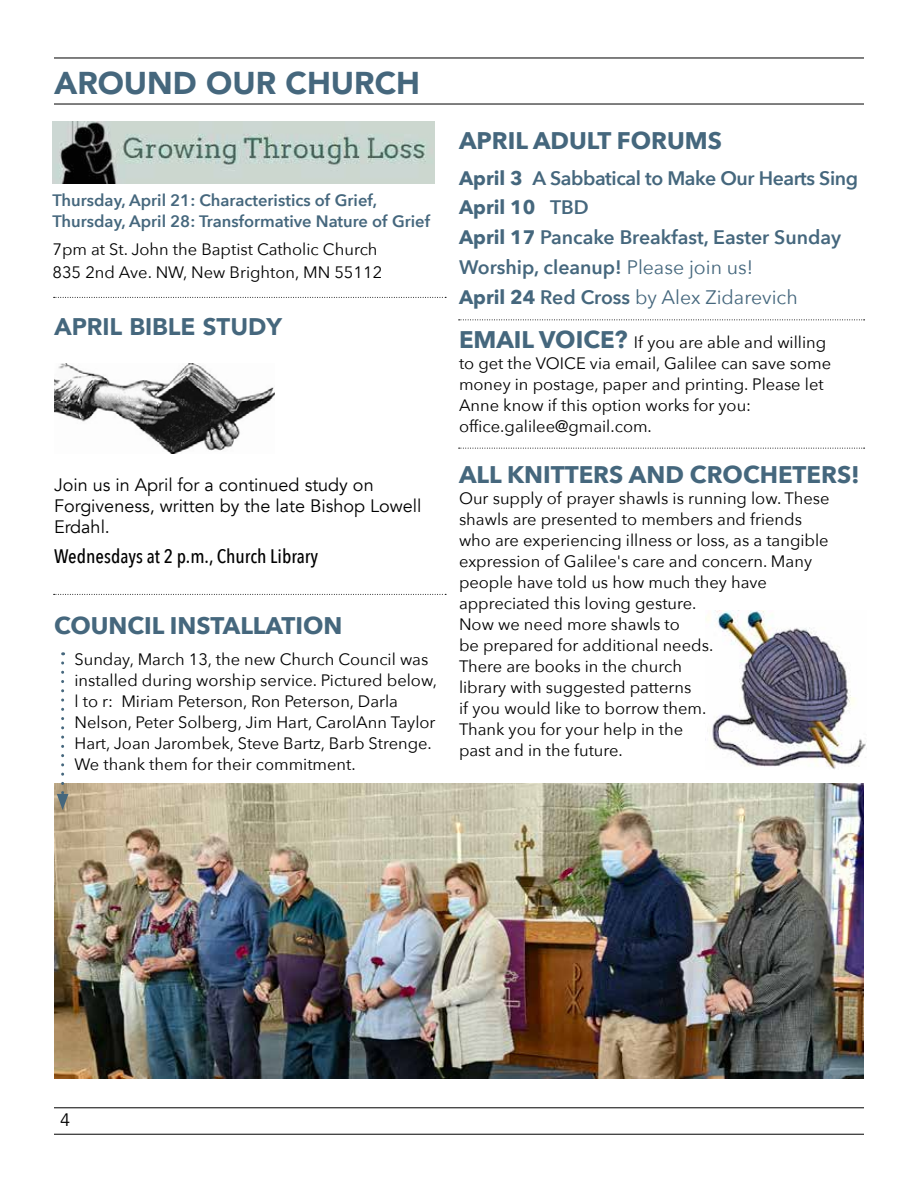
<style>
.page{position:relative;width:918px;height:1188px;background:#fff}
.page>*{position:absolute;margin:0;border:0;box-sizing:border-box;transform-origin:0 0}
.t1{font:900 31.5px "Avenir";color:#45677d}
.t2{font:700 24px "Avenir Next";color:#45677d}
.t3{font:900 24px "Avenir";color:#45677d}
.t4{font:600 19.5px/30px "Avenir Next";color:#45677d}
.t5{font:500 19.5px "Avenir Next Condensed";color:#000}
.t6{font:18px/21px "Avenir";color:#000}
.t7{font:16.5px/21px "Avenir Next";color:#000}
.t8{font:600 16.5px/21px "Avenir Next";color:#45677d}
.s1{font-weight:700}
.s2{font-weight:400}
.s3{font-weight:700;font-size:24px;color:#45677d}
</style>
<div class="page">
<img style="left:705px;top:611px;width:162px;height:158px">
<hr style="left:54px;top:1134px;width:810px;height:1px;background:#000">
<hr style="left:54px;top:1107px;width:810px;height:1px;background:#000">
<img style="left:54px;top:364px;width:220px;height:89px">
<hr style="left:54px;top:58px;width:810px;height:1px;background:#000">
<hr style="left:54px;top:104px;width:810px;height:1px;background:#000">
<svg style="left:459px;top:320px;width:406px;height:1px"></svg>
<img style="left:54px;top:783px;width:810px;height:295px">
<svg style="left:57px;top:663px;width:11px;height:147px"></svg>
<svg style="left:459px;top:448px;width:406px;height:1px"></svg>
<svg style="left:54px;top:594px;width:392px;height:1px"></svg>
<svg style="left:54px;top:297px;width:392px;height:1px"></svg>
<img style="left:52px;top:122px;width:383px;height:61px">
<h1 class="t1" style="left:54px;top:56px;width:368px">AROUND OUR CHURCH</h1>
<p class="t8" style="left:52px;top:189px;width:379px">Thursday, April 21: Characteristics of Grief,<br>Thursday, April 28: Transformative Nature of Grief</p>
<p class="t7" style="left:52px;top:237px;width:331px;line-height:22.5px">7pm at St. John the Baptist Catholic Church<br>835 2nd Ave. NW, New Brighton, MN 55112</p>
<h2 class="t3" style="left:54px;top:306px;width:229px">APRIL BIBLE STUDY</h2>
<p class="t6" style="left:54px;top:475px;width:369px">Join us in April for a continued study on<br>Forgiveness, written by the late Bishop Lowell<br>Erdahl.</p>
<p class="t5" style="left:54px;top:544px;width:266px">Wednesdays at 2 p.m., Church Library</p>
<h2 class="t2" style="left:54px;top:605px;width:290px">COUNCIL INSTALLATION</h2>
<p class="t7" style="left:75px;top:648px;width:364px">Sunday, March 13, the new Church Council was installed during worship service. Pictured below, l to r: Miriam Peterson, Ron Peterson, Darla Nelson, Peter Solberg, Jim Hart, CarolAnn Taylor Hart, Joan Jarombek, Steve Bartz, Barb Strenge.<br>We thank them for their commitment.</p>
<h2 class="t2" style="left:459px;top:119px;width:264px">APRIL ADULT FORUMS</h2>
<p class="t4" style="left:459px;top:162px;width:401px"><span class="s1">April 3</span> A Sabbatical to Make Our Hearts Sing <span class="s1">April 10</span> TBD<br><span class="s1">April 17</span> Pancake Breakfast, Easter Sunday Worship, cleanup! <span class="s2">Please join us!<br></span><span class="s1">April 24</span> Red Cross <span class="s2">by Alex Zidarevich</span></p>
<p class="t7" style="left:459px;top:331px;width:374px"><span class="s3">EMAIL VOICE?</span> If you are able and willing to get the VOICE via email, Galilee can save some money in postage, paper and printing. Please let Anne know if this option works for you: office.galilee@gmail.com.</p>
<h2 class="t2" style="left:459px;top:454px;width:402px">ALL KNITTERS AND CROCHETERS!</h2>
<p class="t7" style="left:459px;top:487px;width:372px">Our supply of prayer shawls is running low. These shawls are presented to members and friends who are experiencing illness or loss, as a tangible expression of Galilee's care and concern. Many people have told us how much they have appreciated this loving gesture.<br>Now we need more shawls to<br>be prepared for additional needs.<br>There are books in the church<br>library with suggested patterns<br>if you would like to borrow them.<br>Thank you for your help in the<br>past and in the future.</p>
<p class="t6" style="left:60px;top:1109px;width:12px">4</p>
</div>
